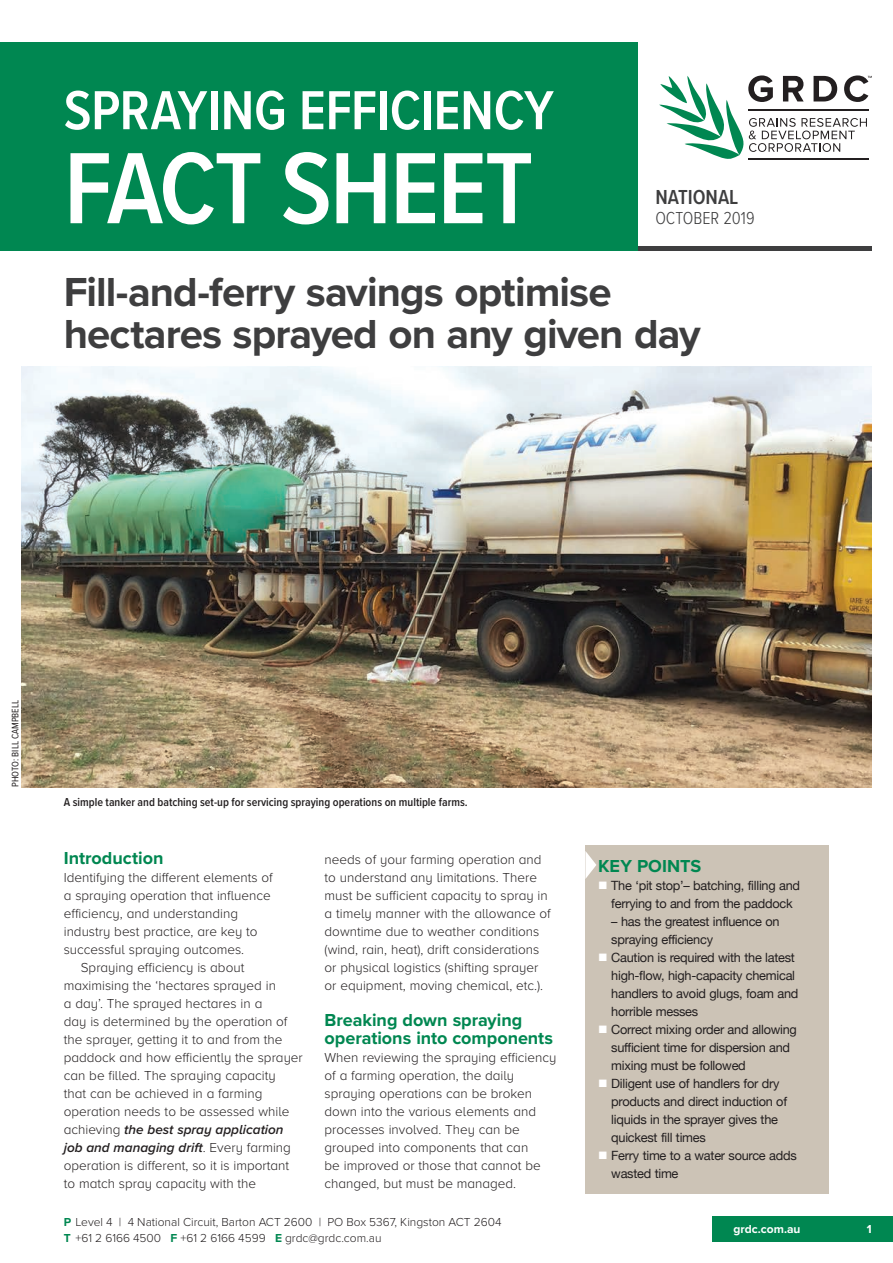
<style>
.page{position:relative;width:893px;height:1263px;background:#fff}
.page>*{position:absolute;margin:0;border:0;box-sizing:border-box;transform-origin:0 0}
.t1{font:600 105px "Proxima Nova Cond";letter-spacing:-.02em;color:#fff}
.t2{font:600 57px "Proxima Nova Cond";letter-spacing:-.005em;color:#fff}
._01_Heading{font:700 42px/42px "Proxima Nova";letter-spacing:-.02em;color:#3e3e3f}
._08_Xhead{font:600 21px "Proxima Nova Cond";color:#3e3e3f}
._05_Quote_big{font:700 18px/18px "Proxima Nova";color:#008751}
._08_Xhead-2{font:300 18px "Proxima Nova Cond";color:#3e3e3f}
._03_Body{font:300 13.5px/18px "Proxima Nova A";color:#231f20}
._03_Body_fullout{font:300 13.5px/18px "Proxima Nova A";color:#231f20}
._04_B_O_Body_fullout{font:12.75px/18px "Helvetica Neue";letter-spacing:-.02em;color:#231f20}
.t3{font:300 12px "Proxima Nova";color:#231f20}
._09_Caption{font:600 12px "Proxima Nova Cond";color:#231f20}
.t4{font:700 12px "Proxima Nova";color:#fff}
._09_Credit{font:9.75px "Proxima Nova Cond";color:#231f20}
.s1{font-weight:600;font-style:italic}
.s2{font-weight:700;color:#008751}
.s3{color:#fff}
</style>
<div class="page">
<div style="left:712px;top:1216px;width:181px;height:26px;background:#008751"></div>
<img style="left:21px;top:366px;width:851px;height:422px">
<div style="left:0;top:43px;width:638px;height:208px;background:#008751"></div>
<svg style="left:659px;top:75px;width:213px;height:84px"></svg>
<hr style="left:638px;top:247px;width:234px;height:4px;background:#3e3e3f">
<div style="left:585px;top:845px;width:244px;height:348px;background:#ccc3b6"></div>
<svg style="left:585px;top:851px;width:11px;height:28px"></svg>
<p class="t2" style="left:64px;top:68px;width:491px">SPRAYING EFFICIENCY</p>
<p class="t1" style="left:64px;top:111px;width:471px">FACT SHEET</p>
<p class="_08_Xhead" style="left:655px;top:182px;width:85px">NATIONAL</p>
<p class="_08_Xhead-2" style="left:655px;top:204px;width:101px">OCTOBER 2019</p>
<p class="_01_Heading" style="left:64px;top:270px;width:638px">Fill-and-ferry savings optimise hectares sprayed on any given day</p>
<p class="_09_Credit" style="left:8px;top:787px;width:89px;rotate:-90deg">PHOTO: BILL CAMPBELL</p>
<p class="_09_Caption" style="left:64px;top:793px;width:405px">A simple tanker and batching set-up for servicing spraying operations on multiple farms.</p>
<p class="_05_Quote_big" style="left:64px;top:849px;width:101px">Introduction</p>
<p class="_03_Body_fullout" style="left:64px;top:868px;width:210px">Identifying the different elements of a spraying operation that influence efficiency, and understanding industry best practice, are key to successful spraying outcomes.</p>
<p class="_03_Body" style="left:64px;top:958px;width:241px;text-indent:17px">Spraying efficiency is about maximising the ‘hectares sprayed in<br>a day’. The sprayed hectares in a<br>day is determined by the operation of the sprayer, getting it to and from the paddock and how efficiently the sprayer can be filled. The spraying capacity<br>that can be achieved in a farming operation needs to be assessed while achieving <span class="s1">the best spray application job and managing drift</span>. Every farming operation is different, so it is important to match spray capacity with the</p>
<p class="_03_Body" style="left:325px;top:850px;width:228px">needs of your farming operation and to understand any limitations. There must be sufficient capacity to spray in a timely manner with the allowance of downtime due to weather conditions (wind, rain, heat), drift considerations or physical logistics (shifting sprayer or equipment, moving chemical, etc.).</p>
<p class="_05_Quote_big" style="left:325px;top:1011px;width:230px">Breaking down spraying operations into components</p>
<p class="_03_Body_fullout" style="left:325px;top:1048px;width:233px">When reviewing the spraying efficiency of a farming operation, the daily spraying operations can be broken down into the various elements and processes involved. They can be grouped into components that can<br>be improved or those that cannot be changed, but must be managed.</p>
<p class="t3" style="left:64px;top:1213px;width:439px"><span class="s2">P</span> Level 4 | 4 National Circuit, Barton ACT 2600 | PO Box 5367, Kingston ACT 2604</p>
<p class="t3" style="left:64px;top:1229px;width:319px"><span class="s2">T</span> +61 2 6166 4500 <span class="s2">F</span> +61 2 6166 4599 <span class="s2">E</span> grdc@grdc.com.au</p>
<p class="_05_Quote_big" style="left:598px;top:857px;width:105px">KEY POINTS</p>
<p class="_04_B_O_Body_fullout" style="left:598px;top:876px;width:203px;text-align:center"><span class="s3">■</span> The ‘pit stop’– batching, filling and ferrying to and from the paddock</p>
<p class="_04_B_O_Body_fullout" style="left:611px;top:912px;width:170px">– has the greatest influence on spraying efficiency</p>
<p class="_04_B_O_Body_fullout" style="left:611px;top:948px;width:189px;text-indent:-13px"><span class="s3">■</span> Caution is required with the latest high-flow, high-capacity chemical handlers to avoid glugs, foam and horrible messes</p>
<p class="_04_B_O_Body_fullout" style="left:611px;top:1020px;width:187px;text-indent:-13px"><span class="s3">■</span> Correct mixing order and allowing sufficient time for dispersion and mixing must be followed</p>
<p class="_04_B_O_Body_fullout" style="left:611px;top:1074px;width:177px;text-indent:-13px"><span class="s3">■</span> Diligent use of handlers for dry products and direct induction of liquids in the sprayer gives the quickest fill times</p>
<p class="_04_B_O_Body_fullout" style="left:611px;top:1146px;width:187px;text-indent:-13px"><span class="s3">■</span> Ferry time to a water source adds wasted time</p>
<p class="t4" style="left:733px;top:1220px;width:69px">grdc.com.au</p>
<p class="t4" style="left:867px;top:1220px;width:6px">1</p>
</div>
